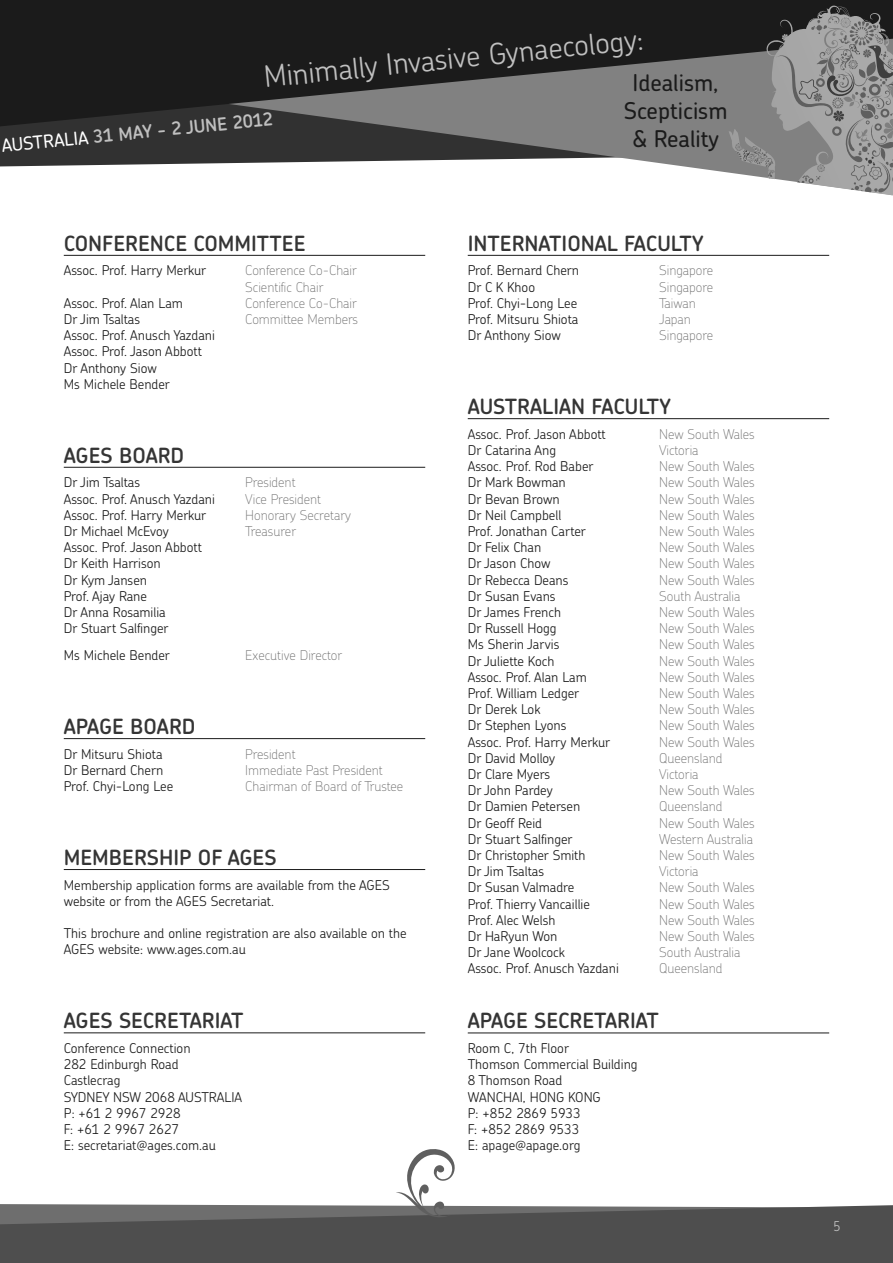
<style>
.page{position:relative;width:893px;height:1263px;background:#fff}
.page>*{position:absolute;margin:0;border:0;box-sizing:border-box;transform-origin:0 0}
.t1{font:300 29.25px "Chevin";color:#c0c0c0}
.t2{font:500 23.1px/27.8px "Chevin";color:#1b1b1b;text-align:center}
.t3{font:600 21px "Chevin";color:#353535}
.t4{font:600 18px "Chevin";color:#c0c0c0}
.t5{font:300 13.5px/16.2px "Chevin";color:#1b1b1b}
.t6{font:100 13.5px/16.2px "Chevin";color:#6e6e6e}
.t7{font:300 13.5px "Chevin";color:#c0c0c0}
.s1{font-weight:500;color:#fff}
</style>
<div class="page">
<svg style="left:0;top:1204px;width:208px;height:1px"></svg>
<svg style="left:0;top:126px;width:735px;height:48px;fill:#313131"></svg>
<svg style="left:0;top:0;width:893px;height:126px;background:#333"></svg>
<svg style="left:735px;top:6px;width:158px;height:190px;background:#888"></svg>
<svg style="left:0;top:1205px;width:893px;height:58px;background:#555"></svg>
<svg style="left:396px;top:1149px;width:61px;height:70px"></svg>
<hr style="left:64px;top:255px;width:361px;height:1px;background:#1b1b1b">
<hr style="left:64px;top:467px;width:361px;height:1px;background:#1b1b1b">
<hr style="left:64px;top:738px;width:361px;height:1px;background:#1b1b1b">
<hr style="left:64px;top:869px;width:361px;height:1px;background:#1b1b1b">
<hr style="left:64px;top:1032px;width:361px;height:1px;background:#1b1b1b">
<hr style="left:468px;top:255px;width:361px;height:1px;background:#1b1b1b">
<hr style="left:468px;top:418px;width:361px;height:1px;background:#1b1b1b">
<hr style="left:468px;top:1032px;width:361px;height:1px;background:#1b1b1b">
<h1 class="t1" style="left:262px;top:59px;width:383px;rotate:-6deg">Minimally Invasive Gynaecology:</h1>
<h2 class="t2" style="left:624px;top:69px;width:105px">I dealism,<br>Scepticism &amp; Reality</h2>
<h3 class="t4" style="left:1px;top:135px;width:274px;rotate:-6deg"><span class="s1">Aust r al ia</span> 31 MAY - 2 JUNE 2012</h3>
<h3 class="t3" style="left:64px;top:229px;width:243px">CONFERENCE COMMITTEE</h3>
<p class="t5" style="left:64px;top:262px;width:144px">Assoc. Prof. Harry Merkur</p>
<p class="t6" style="left:245px;top:262px;width:113px">Conference Co-Chair<br>Scientific Chair</p>
<p class="t5" style="left:64px;top:295px;width:121px">Assoc. Prof. Alan Lam</p>
<p class="t6" style="left:245px;top:295px;width:113px">Conference Co-Chair</p>
<p class="t5" style="left:64px;top:311px;width:78px">Dr Jim Tsaltas</p>
<p class="t6" style="left:245px;top:311px;width:114px">Committee Members</p>
<p class="t5" style="left:64px;top:327px;width:153px">Assoc. Prof. Anusch Yazdani<br>Assoc. Prof. Jason Abbott<br>Dr Anthony Siow<br>Ms Michele Bender</p>
<h3 class="t3" style="left:64px;top:441px;width:122px">AGES BOARD</h3>
<p class="t5" style="left:64px;top:474px;width:78px">Dr Jim Tsaltas</p>
<p class="t6" style="left:245px;top:474px;width:52px">President</p>
<p class="t5" style="left:64px;top:490px;width:153px">Assoc. Prof. Anusch Yazdani</p>
<p class="t6" style="left:245px;top:490px;width:77px">Vice President</p>
<p class="t5" style="left:64px;top:507px;width:144px">Assoc. Prof. Harry Merkur</p>
<p class="t6" style="left:245px;top:507px;width:107px">Honorary Secretary</p>
<p class="t5" style="left:64px;top:523px;width:107px">Dr Michael McEvoy</p>
<p class="t6" style="left:245px;top:523px;width:52px">Treasurer</p>
<p class="t5" style="left:64px;top:539px;width:140px">Assoc. Prof. Jason Abbott<br>Dr Keith Harrison<br>Dr Kym Jansen<br>Prof. Ajay Rane<br>Dr Anna Rosamilia<br>Dr Stuart Salfinger</p>
<p class="t5" style="left:64px;top:647px;width:108px">Ms Michele Bender</p>
<p class="t6" style="left:245px;top:647px;width:98px">Executive Director</p>
<h3 class="t3" style="left:64px;top:713px;width:133px">APAGE BOARD</h3>
<p class="t5" style="left:64px;top:745px;width:100px">Dr Mitsuru Shiota</p>
<p class="t6" style="left:245px;top:745px;width:52px">President</p>
<p class="t5" style="left:64px;top:762px;width:101px">Dr Bernard Chern</p>
<p class="t6" style="left:245px;top:762px;width:139px">Immediate Past President</p>
<p class="t5" style="left:64px;top:778px;width:111px">Prof. Chyi-Long Lee</p>
<p class="t6" style="left:245px;top:778px;width:160px">Chairman of Board of Trustee</p>
<h3 class="t3" style="left:64px;top:844px;width:31px">MEMBERS</h3>
<h3 class="t3" style="left:159px;top:844px;width:119px">HIP OF AGES</h3>
<p class="t5" style="left:64px;top:876px;width:328px">Membership application forms are available from the AGES website or from the AGES Secretariat.</p>
<p class="t5" style="left:64px;top:925px;width:344px">This brochure and online registration are also available on the<br>AGES website: www.ages.com.au</p>
<h3 class="t3" style="left:64px;top:1007px;width:181px">AGES SECRETARIAT</h3>
<p class="t5" style="left:64px;top:1040px;width:180px">Conference Connection<br>282 Edinburgh Road<br>Castlecrag<br>SYDNEY NSW 2068 AUSTRALIA<br>P: +61 2 9967 2928<br>F: +61 2 9967 2627<br>E: secretariat@ages.com.au</p>
<h3 class="t3" style="left:468px;top:229px;width:237px">INTERNATIONAL FACULTY</h3>
<p class="t5" style="left:468px;top:262px;width:113px">Prof. Bernard Chern</p>
<p class="t6" style="left:659px;top:262px;width:56px">Singapore</p>
<p class="t5" style="left:468px;top:278px;width:69px">Dr C K Khoo</p>
<p class="t6" style="left:659px;top:278px;width:56px">Singapore</p>
<p class="t5" style="left:468px;top:295px;width:111px">Prof. Chyi-Long Lee</p>
<p class="t6" style="left:659px;top:295px;width:38px">Taiwan</p>
<p class="t5" style="left:468px;top:311px;width:112px">Prof. Mitsuru Shiota</p>
<p class="t6" style="left:659px;top:311px;width:33px">Japan</p>
<p class="t5" style="left:468px;top:327px;width:95px">Dr Anthony Siow</p>
<p class="t6" style="left:659px;top:327px;width:56px">Singapore</p>
<h3 class="t3" style="left:468px;top:393px;width:136px">AUSTRALIAN FACU</h3>
<h3 class="t3" style="left:638px;top:393px;width:16px">LTY</h3>
<p class="t5" style="left:468px;top:426px;width:140px">Assoc. Prof. Jason Abbott</p>
<p class="t6" style="left:659px;top:426px;width:97px">New South Wales</p>
<p class="t5" style="left:468px;top:442px;width:90px">Dr Catarina Ang</p>
<p class="t6" style="left:659px;top:442px;width:41px">Victoria</p>
<p class="t5" style="left:468px;top:458px;width:127px">Assoc. Prof. Rod Baber</p>
<p class="t6" style="left:659px;top:458px;width:97px">New South Wales</p>
<p class="t5" style="left:468px;top:474px;width:100px">Dr Mark Bowman</p>
<p class="t6" style="left:659px;top:474px;width:97px">New South Wales</p>
<p class="t5" style="left:468px;top:490px;width:93px">Dr Bevan Brown</p>
<p class="t6" style="left:659px;top:490px;width:97px">New South Wales</p>
<p class="t5" style="left:468px;top:507px;width:95px">Dr Neil Campbell</p>
<p class="t6" style="left:659px;top:507px;width:97px">New South Wales</p>
<p class="t5" style="left:468px;top:523px;width:120px">Prof. Jonathan Carter</p>
<p class="t6" style="left:659px;top:523px;width:97px">New South Wales</p>
<p class="t5" style="left:468px;top:539px;width:75px">Dr Felix Chan</p>
<p class="t6" style="left:659px;top:539px;width:97px">New South Wales</p>
<p class="t5" style="left:468px;top:555px;width:84px">Dr Jason Chow</p>
<p class="t6" style="left:659px;top:555px;width:97px">New South Wales</p>
<p class="t5" style="left:468px;top:571px;width:102px">Dr Rebecca Deans</p>
<p class="t6" style="left:659px;top:571px;width:97px">New South Wales</p>
<p class="t5" style="left:468px;top:588px;width:89px">Dr Susan Evans</p>
<p class="t6" style="left:659px;top:588px;width:83px">South Australia</p>
<p class="t5" style="left:468px;top:604px;width:95px">Dr James French</p>
<p class="t6" style="left:659px;top:604px;width:97px">New South Wales</p>
<p class="t5" style="left:468px;top:620px;width:90px">Dr Russell Hogg</p>
<p class="t6" style="left:659px;top:620px;width:97px">New South Wales</p>
<p class="t5" style="left:468px;top:636px;width:93px">Ms Sherin Jarvis</p>
<p class="t6" style="left:659px;top:636px;width:97px">New South Wales</p>
<p class="t5" style="left:468px;top:652px;width:88px">Dr Juliette Koch</p>
<p class="t6" style="left:659px;top:652px;width:97px">New South Wales</p>
<p class="t5" style="left:468px;top:669px;width:121px">Assoc. Prof. Alan Lam</p>
<p class="t6" style="left:659px;top:669px;width:97px">New South Wales</p>
<p class="t5" style="left:468px;top:685px;width:113px">Prof. William Ledger</p>
<p class="t6" style="left:659px;top:685px;width:97px">New South Wales</p>
<p class="t5" style="left:468px;top:701px;width:74px">Dr Derek Lok</p>
<p class="t6" style="left:659px;top:701px;width:97px">New South Wales</p>
<p class="t5" style="left:468px;top:717px;width:100px">Dr Stephen Lyons</p>
<p class="t6" style="left:659px;top:717px;width:97px">New South Wales</p>
<p class="t5" style="left:468px;top:733px;width:144px">Assoc. Prof. Harry Merkur</p>
<p class="t6" style="left:659px;top:733px;width:97px">New South Wales</p>
<p class="t5" style="left:468px;top:750px;width:89px">Dr David Molloy</p>
<p class="t6" style="left:659px;top:750px;width:65px">Queensland</p>
<p class="t5" style="left:468px;top:766px;width:84px">Dr Clare Myers</p>
<p class="t6" style="left:659px;top:766px;width:41px">Victoria</p>
<p class="t5" style="left:468px;top:782px;width:86px">Dr John Pardey</p>
<p class="t6" style="left:659px;top:782px;width:97px">New South Wales</p>
<p class="t5" style="left:468px;top:798px;width:114px">Dr Damien Petersen</p>
<p class="t6" style="left:659px;top:798px;width:65px">Queensland</p>
<p class="t5" style="left:468px;top:814px;width:76px">Dr Geoff Reid</p>
<p class="t6" style="left:659px;top:814px;width:97px">New South Wales</p>
<p class="t5" style="left:468px;top:831px;width:106px">Dr Stuart Salfinger</p>
<p class="t6" style="left:659px;top:831px;width:95px">Western Australia</p>
<p class="t5" style="left:468px;top:847px;width:119px">Dr Christopher Smith</p>
<p class="t6" style="left:659px;top:847px;width:97px">New South Wales</p>
<p class="t5" style="left:468px;top:863px;width:78px">Dr Jim Tsaltas</p>
<p class="t6" style="left:659px;top:863px;width:41px">Victoria</p>
<p class="t5" style="left:468px;top:879px;width:108px">Dr Susan Valmadre</p>
<p class="t6" style="left:659px;top:879px;width:97px">New South Wales</p>
<p class="t5" style="left:468px;top:895px;width:124px">Prof. Thierry Vancaillie</p>
<p class="t6" style="left:659px;top:895px;width:97px">New South Wales</p>
<p class="t5" style="left:468px;top:912px;width:89px">Prof. Alec Welsh</p>
<p class="t6" style="left:659px;top:912px;width:97px">New South Wales</p>
<p class="t5" style="left:468px;top:928px;width:91px">Dr HaRyun Won</p>
<p class="t6" style="left:659px;top:928px;width:97px">New South Wales</p>
<p class="t5" style="left:468px;top:944px;width:99px">Dr Jane Woolcock</p>
<p class="t6" style="left:659px;top:944px;width:83px">South Australia</p>
<p class="t5" style="left:468px;top:960px;width:153px">Assoc. Prof. Anusch Yazdani</p>
<p class="t6" style="left:659px;top:960px;width:65px">Queensland</p>
<h3 class="t3" style="left:468px;top:1007px;width:192px">APAGE SECRETARIAT</h3>
<p class="t5" style="left:468px;top:1040px;width:171px">Room C, 7th Floor<br>Thomson Commercial Building<br>8 Thomson Road<br>WANCHAI, HONG KONG<br>P: +852 2869 5933<br>F: +852 2869 9533<br>E: apage@apage.org</p>
<p class="t7" style="left:833px;top:1218px;width:9px">5</p>
</div>
